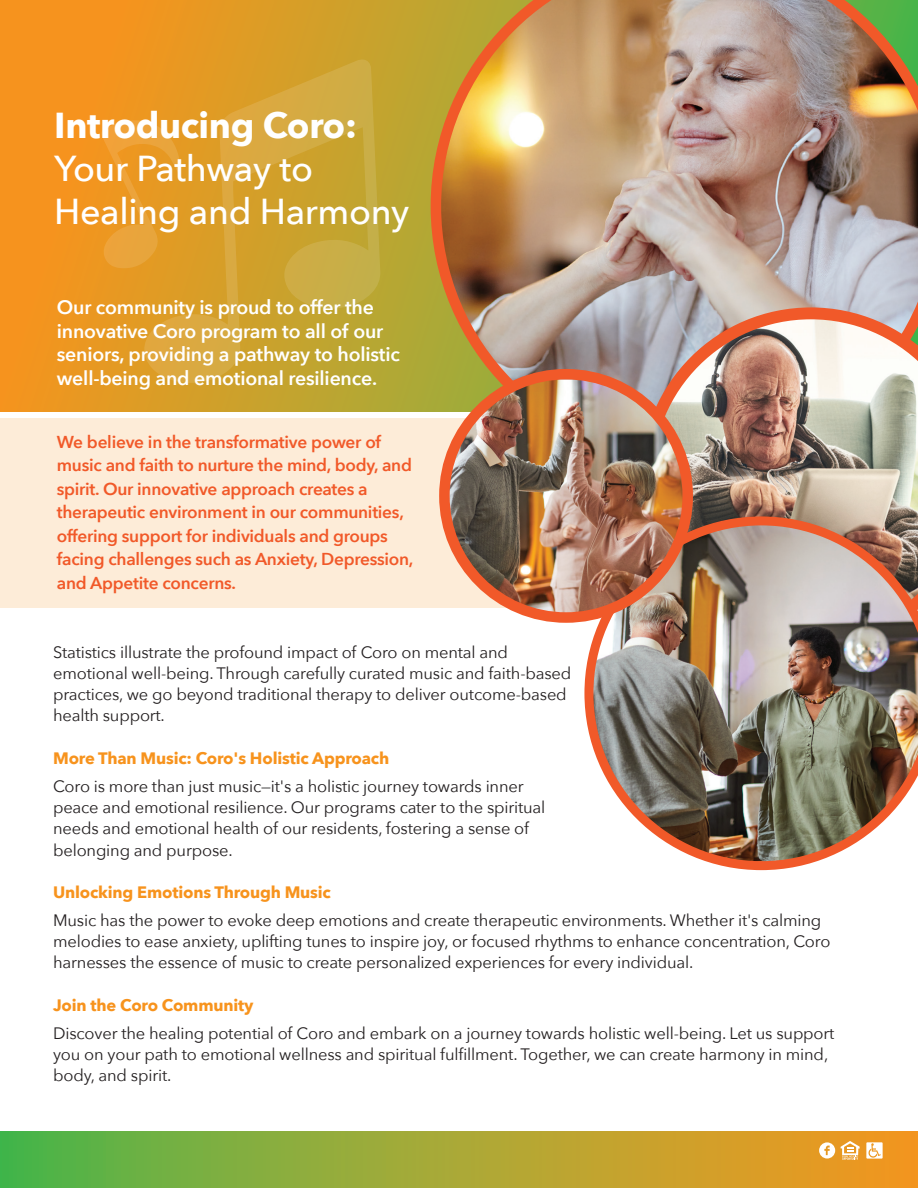
<style>
.page{position:relative;width:918px;height:1188px;background:#fff}
.page>*{position:absolute;margin:0;border:0;box-sizing:border-box;transform-origin:0 0}
.t1{font:500 36px/43.2px "Avenir Next";letter-spacing:-.01em;color:#fff}
.t2{font:700 36px "Avenir Next";letter-spacing:-.01em;color:#fff}
.t3{font:600 19.5px/23.4px "Avenir Next";letter-spacing:-.01em;color:#fff}
.t4{font:600 17.25px/23.5px "Avenir Next";letter-spacing:-.015em;color:#f15929}
.t5{font:16.5px/21.3px "Avenir Next";letter-spacing:-.01em;color:#231f20}
.t6{font:700 16.5px "Avenir Next";letter-spacing:-.01em;color:#f7931d}
</style>
<div class="page">
<svg style="left:0;top:0;width:431px;height:412px;background:#de9a25"></svg>
<div style="left:0;top:418px;width:516px;height:189px;background:#fdecd8"></div>
<svg style="left:0;top:1132px;width:918px;height:56px;background:#a4a735"></svg>
<img style="left:431px;top:0;width:487px;height:462px">
<img style="left:641px;top:307px;width:277px;height:209px">
<img style="left:584px;top:516px;width:334px;height:354px">
<img style="left:444px;top:379px;width:244px;height:239px">
<div style="left:439px;top:369px;width:254px;height:254px;border:10px solid #f15929;border-radius:50%"></div>
<svg style="left:841px;top:1141px;width:19px;height:19px"></svg>
<svg style="left:866px;top:1142px;width:17px;height:17px"></svg>
<svg style="left:819px;top:1142px;width:16px;height:17px"></svg>
<svg style="left:144px;top:60px;width:236px;height:323px;background:#d1a332"></svg>
<svg style="left:101px;top:120px;width:79px;height:148px;background:#e99c2a"></svg>
<h1 class="t2" style="left:54px;top:94px;width:304px">Introducing Coro:</h1>
<h1 class="t1" style="left:54px;top:146px;width:357px">Your Pathway to<br>Healing and Harmony</h1>
<p class="t3" style="left:57px;top:295px;width:345px">Our community is proud to offer the innovative Coro program to all of our seniors, providing a pathway to holistic well-being and emotional resilience.</p>
<p class="t4" style="left:57px;top:429px;width:358px">We believe in the transformative power of music and faith to nurture the mind, body, and spirit. Our innovative approach creates a therapeutic environment in our communities, offering support for individuals and groups facing challenges such as Anxiety, Depression, and Appetite concerns.</p>
<p class="t5" style="left:53px;top:640px;width:520px">Statistics illustrate the profound impact of Coro on mental and emotional well-being. Through carefully curated music and faith-based practices, we go beyond traditional therapy to deliver outcome-based health support.</p>
<p class="t6" style="left:53px;top:744px;width:338px">More Than Music: Coro's Holistic Approach</p>
<p class="t5" style="left:53px;top:775px;width:494px">Coro is more than just music—it's a holistic journey towards inner peace and emotional resilience. Our programs cater to the spiritual needs and emotional health of our residents, fostering a sense of belonging and purpose.</p>
<p class="t6" style="left:53px;top:878px;width:279px">Unlocking Emotions Through Music</p>
<p class="t5" style="left:53px;top:909px;width:779px">Music has the power to evoke deep emotions and create therapeutic environments. Whether it's calming melodies to ease anxiety, uplifting tunes to inspire joy, or focused rhythms to enhance concentration, Coro harnesses the essence of music to create personalized experiences for every individual.</p>
<p class="t6" style="left:53px;top:991px;width:202px">Join the Coro Community</p>
<p class="t5" style="left:53px;top:1021px;width:783px">Discover the healing potential of Coro and embark on a journey towards holistic well-being. Let us support you on your path to emotional wellness and spiritual fulfillment. Together, we can create harmony in mind, body, and spirit.</p>
</div>
